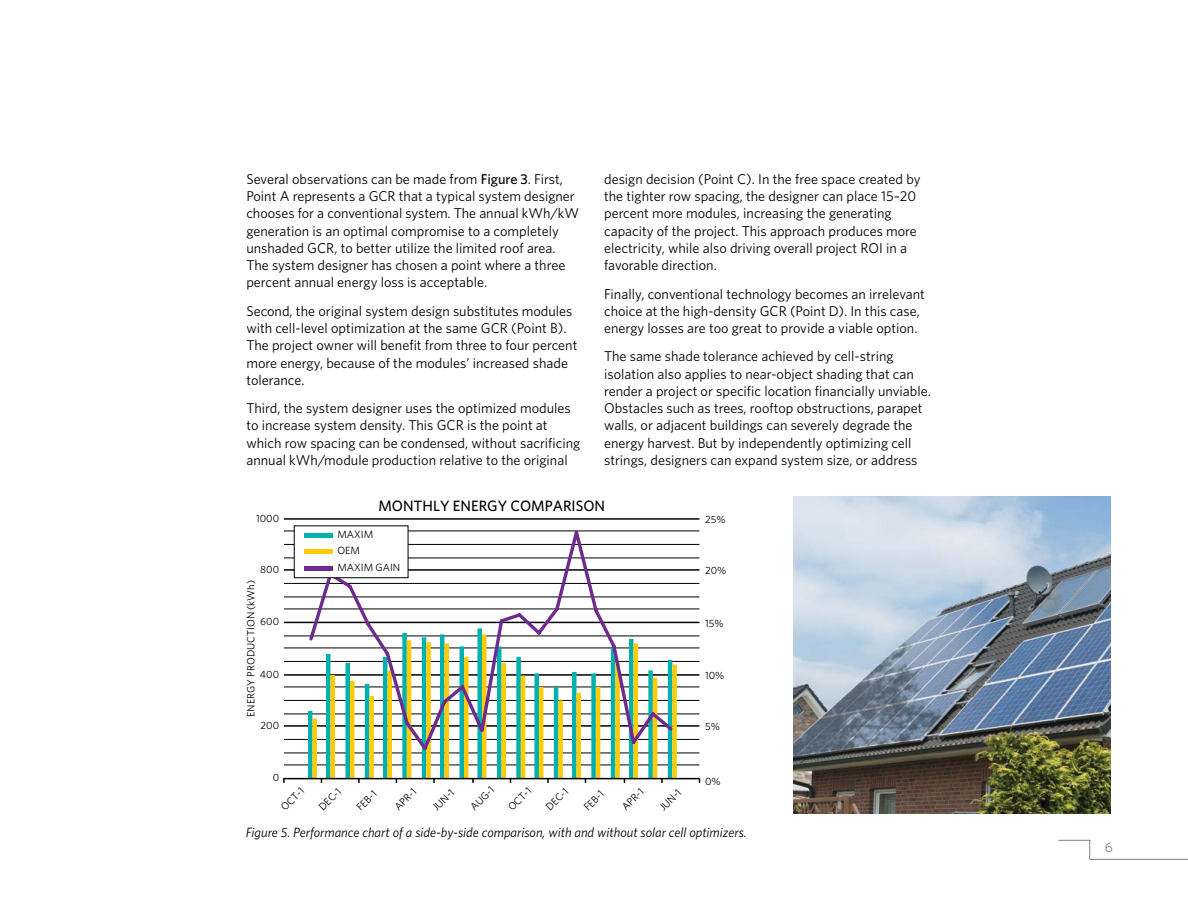
<style>
.page{position:relative;width:1188px;height:918px;background:#fff}
.page>*{position:absolute;margin:0;border:0;box-sizing:border-box;transform-origin:0 0}
.t1{font:500 15px "Whitney";color:#000}
.t2{font:14.25px/17.2px "Whitney";color:#000}
.t3{font:14.25px "Whitney";color:#7e8083}
.t4{font:italic 13.5px "Whitney";color:#000}
.t5{font:10.5px "Whitney";color:#000}
.t6{font:10.5px/16.5px "Whitney";color:#010101}
.s1{font-weight:500}
</style>
<div class="page">
<hr style="left:1058px;top:840px;width:33px;height:1px;background:#7e8083">
<svg style="left:1089px;top:841px;width:1px;height:18px"></svg>
<hr style="left:1090px;top:859px;width:98px;height:1px;background:#7e8083">
<hr style="left:284px;top:765px;width:415px;height:1px;background:#000">
<hr style="left:284px;top:753px;width:415px;height:1px;background:#000">
<hr style="left:284px;top:739px;width:415px;height:1px;background:#000">
<hr style="left:284px;top:714px;width:415px;height:1px;background:#000">
<hr style="left:284px;top:700px;width:415px;height:1px;background:#000">
<hr style="left:284px;top:687px;width:415px;height:1px;background:#000">
<hr style="left:284px;top:661px;width:415px;height:1px;background:#000">
<hr style="left:284px;top:648px;width:415px;height:1px;background:#000">
<hr style="left:284px;top:636px;width:415px;height:1px;background:#000">
<hr style="left:284px;top:609px;width:415px;height:1px;background:#000">
<hr style="left:284px;top:597px;width:415px;height:1px;background:#000">
<hr style="left:284px;top:583px;width:415px;height:1px;background:#000">
<hr style="left:284px;top:558px;width:415px;height:1px;background:#000">
<hr style="left:284px;top:544px;width:415px;height:1px;background:#000">
<hr style="left:284px;top:531px;width:415px;height:1px;background:#000">
<hr style="left:284px;top:518px;width:415px;height:2px;background:#000">
<hr style="left:284px;top:569px;width:415px;height:2px;background:#000">
<hr style="left:284px;top:622px;width:415px;height:1px;background:#000">
<hr style="left:284px;top:674px;width:415px;height:2px;background:#000">
<hr style="left:284px;top:725px;width:415px;height:2px;background:#000">
<svg style="left:312px;top:635px;width:365px;height:143px"></svg>
<hr style="left:283px;top:778px;width:417px;height:1px;background:#000">
<svg style="left:307px;top:528px;width:369px;height:225px"></svg>
<div style="left:294px;top:526px;width:114px;height:52px;background:#fff"></div>
<div style="left:294px;top:525px;width:114px;height:53px;border:1px solid #000"></div>
<hr style="left:304px;top:533px;width:28px;height:4px;background:#00b1b0">
<hr style="left:304px;top:566px;width:28px;height:4px;background:#6e2a8d">
<div style="left:304px;top:549px;width:28px;height:5px;background:#ffcb07"></div>
<img style="left:793px;top:496px;width:317px;height:317px">
<p class="t2" style="left:246px;top:170px;width:334px">Several observations can be made from <span class="s1">Figure 3</span>. First, Point A represents a GCR that a typical system designer chooses for a conventional system. The annual kWh/kW generation is an optimal compromise to a completely unshaded GCR, to better utilize the limited roof area.<br>The system designer has chosen a point where a three percent annual energy loss is acceptable.</p>
<p class="t2" style="left:246px;top:302px;width:333px">Second, the original system design substitutes modules with cell-level optimization at the same GCR (Point B).<br>The project owner will benefit from three to four percent more energy, because of the modules’ increased shade tolerance.</p>
<p class="t2" style="left:246px;top:399px;width:336px">Third, the system designer uses the optimized modules to increase system density. This GCR is the point at which row spacing can be condensed, without sacrificing annual kWh/module production relative to the original</p>
<p class="t2" style="left:604px;top:170px;width:318px">design decision (Point C). In the free space created by the tighter row spacing, the designer can place 15–20 percent more modules, increasing the generating capacity of the project. This approach produces more electricity, while also driving overall project ROI in a favorable direction.</p>
<p class="t2" style="left:604px;top:285px;width:322px">Finally, conventional technology becomes an irrelevant choice at the high-density GCR (Point D). In this case, energy losses are too great to provide a viable option.</p>
<p class="t2" style="left:604px;top:347px;width:328px">The same shade tolerance achieved by cell-string isolation also applies to near-object shading that can render a project or specific location financially unviable.<br>Obstacles such as trees, rooftop obstructions, parapet walls, or adjacent buildings can severely degrade the energy harvest. But by independently optimizing cell strings, designers can expand system size, or address</p>
<p class="t5" style="left:256px;top:511px;width:25px">1000</p>
<p class="t5" style="left:260px;top:562px;width:20px">800</p>
<p class="t5" style="left:244px;top:717px;width:138px;rotate:-90deg">ENERGY PRODUCTION (kWh)</p>
<p class="t5" style="left:260px;top:615px;width:20px">600</p>
<p class="t5" style="left:260px;top:667px;width:21px">400</p>
<p class="t5" style="left:261px;top:718px;width:20px">200</p>
<p class="t5" style="left:273px;top:771px;width:8px">0</p>
<p class="t1" style="left:378px;top:495px;width:228px">MONTHLY ENERGY COMPARISON</p>
<p class="t6" style="left:337px;top:526px;width:64px">MAXIM<br>OEM<br>MAXIM GAIN</p>
<p class="t5" style="left:278px;top:804px;width:30px;rotate:-45deg">OCT-1</p>
<p class="t5" style="left:316px;top:804px;width:28px;rotate:-45deg">DEC-1</p>
<p class="t5" style="left:353px;top:804px;width:25px;rotate:-45deg">FEB-1</p>
<p class="t5" style="left:391px;top:804px;width:28px;rotate:-45deg">APR-1</p>
<p class="t5" style="left:429px;top:804px;width:27px;rotate:-45deg">JUN-1</p>
<p class="t5" style="left:467px;top:804px;width:31px;rotate:-45deg">AUG-1</p>
<p class="t5" style="left:505px;top:804px;width:30px;rotate:-45deg">OCT-1</p>
<p class="t5" style="left:543px;top:804px;width:28px;rotate:-45deg">DEC-1</p>
<p class="t5" style="left:581px;top:804px;width:25px;rotate:-45deg">FEB-1</p>
<p class="t5" style="left:619px;top:804px;width:28px;rotate:-45deg">APR-1</p>
<p class="t5" style="left:656px;top:804px;width:27px;rotate:-45deg">JUN-1</p>
<p class="t5" style="left:705px;top:513px;width:22px">25%</p>
<p class="t5" style="left:705px;top:564px;width:23px">20%</p>
<p class="t5" style="left:705px;top:616px;width:20px">15%</p>
<p class="t5" style="left:705px;top:669px;width:21px">10%</p>
<p class="t5" style="left:705px;top:720px;width:16px">5%</p>
<p class="t5" style="left:705px;top:774px;width:17px">0%</p>
<p class="t4" style="left:246px;top:824px;width:502px">Figure 5. Performance chart of a side-by-side comparison, with and without solar cell optimizers.</p>
<p class="t3" style="left:1105px;top:838px;width:10px">6</p>
</div>
